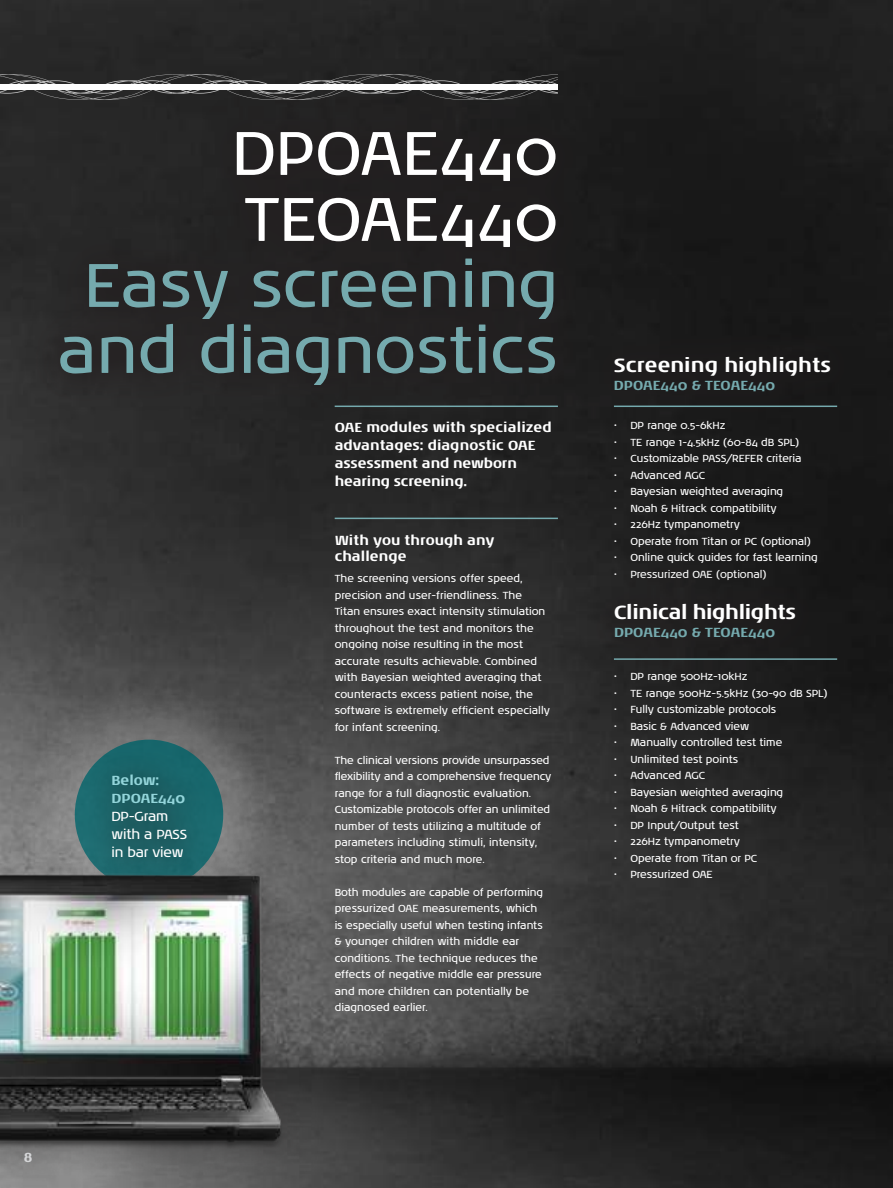
<style>
.page{position:relative;width:893px;height:1188px;background:#fff}
.page>*{position:absolute;margin:0;border:0;box-sizing:border-box;transform-origin:0 0}
.t1{font:63px/66px "Noa LT Std";letter-spacing:.005em;color:#75aaae;text-align:center}
.t2{font:63px/66px "Noa LT Std";color:#fff}
.t3{font:700 19.5px "Noa LT Std";letter-spacing:-.005em;color:#fff}
.t4{font:700 13.5px/18px "Noa LT Std";color:#fff}
.t5{font:700 13.5px "Noa LT Std";color:#75aaae}
.t6{font:13.5px/18px "Noa LT Std";letter-spacing:-.02em;color:#fff}
.t7{font:700 13.5px/18px "Noa LT Std";color:#93d5da}
.t8{font:700 13.5px "Noa LT Std";color:#d4d5d7}
.t9{font:10.5px/16.5px "Noa LT Std";color:#fff}
</style>
<div class="page">
<img style="left:0;top:0;width:893px;height:1188px">
<div style="left:22px;top:93px;width:572px;height:330px;background:#231f20"></div>
<svg style="left:0;top:74px;width:558px;height:26px"></svg>
<div style="left:0;top:84px;width:558px;height:6px;background:#fff"></div>
<hr style="left:335px;top:406px;width:223px;height:1px;background:#75aaae">
<hr style="left:335px;top:518px;width:223px;height:1px;background:#75aaae">
<div style="left:576px;top:318px;width:293px;height:112px;background:#1b1a1a"></div>
<hr style="left:614px;top:406px;width:223px;height:1px;background:#75aaae">
<div style="left:576px;top:565px;width:258px;height:112px;background:#231f20"></div>
<hr style="left:614px;top:658px;width:223px;height:2px;background:#75aaae">
<div style="left:8px;top:674px;width:282px;height:282px;background:#fff;opacity:.22"></div>
<div style="left:75px;top:740px;width:148px;height:150px;background:#19686d;border-radius:50%"></div>
<div style="left:85px;top:748px;width:128px;height:136px;background:#231f20;opacity:.33"></div>
<div style="left:0;top:853px;width:322px;height:332px;background:#231f20;opacity:.2"></div>
<img style="left:0;top:824px;width:324px;height:329px">
<h1 class="t2" style="left:232px;top:122px;width:327px">DPOAE440<br>TEOAE440</h1>
<h1 class="t1" style="left:58px;top:254px;width:502px">Easy screening and diagnostics</h1>
<p class="t4" style="left:335px;top:419px;width:219px">OAE modules with specialized advantages: diagnostic OAE assessment and newborn hearing screening.</p>
<p class="t7" style="left:112px;top:772px;width:75px">Below:<br>DPOAE440</p>
<p class="t6" style="left:112px;top:808px;width:77px">DP-Gram with a PASS in bar view</p>
<p class="t4" style="left:335px;top:532px;width:161px;line-height:16.5px">With you through any challenge</p>
<p class="t9" style="left:335px;top:571px;width:217px">The screening versions offer speed, precision and user-friendliness. The Titan ensures exact intensity stimulation throughout the test and monitors the ongoing noise resulting in the most accurate results achievable. Combined with Bayesian weighted averaging that counteracts excess patient noise, the software is extremely efficient especially for infant screening.</p>
<p class="t9" style="left:335px;top:752px;width:218px">The clinical versions provide unsurpassed flexibility and a comprehensive frequency range for a full diagnostic evaluation.<br>Customizable protocols offer an unlimited number of tests utilizing a multitude of parameters including stimuli, intensity, stop criteria and much more.</p>
<p class="t9" style="left:335px;top:884px;width:210px">Both modules are capable of performing pressurized OAE measurements, which is especially useful when testing infants &amp; younger children with middle ear conditions. The technique reduces the effects of negative middle ear pressure and more children can potentially be diagnosed earlier.</p>
<p class="t8" style="left:24px;top:1148px;width:10px">8</p>
<h2 class="t3" style="left:614px;top:353px;width:219px">Screening highlights</h2>
<p class="t5" style="left:614px;top:377px;width:163px">DPOAE440 &amp; TEOAE440</p>
<p class="t9" style="left:614px;top:418px;width:113px">• DP range 0.5-6kHz</p>
<p class="t9" style="left:614px;top:434px;width:187px">• TE range 1-4.5kHz (60-84 dB SPL)</p>
<p class="t9" style="left:614px;top:451px;width:189px">• Customizable PASS/REFER criteria</p>
<p class="t9" style="left:614px;top:467px;width:93px">• Advanced AGC</p>
<p class="t9" style="left:614px;top:484px;width:171px">• Bayesian weighted averaging</p>
<p class="t9" style="left:614px;top:500px;width:164px">• Noah &amp; Hitrack compatibility</p>
<p class="t9" style="left:614px;top:517px;width:128px">• 226Hz tympanometry</p>
<p class="t9" style="left:614px;top:533px;width:198px">• Operate from Titan or PC (optional)</p>
<p class="t9" style="left:614px;top:550px;width:205px">• Online quick guides for fast learning</p>
<p class="t9" style="left:614px;top:566px;width:154px">• Pressurized OAE (optional)</p>
<h2 class="t3" style="left:614px;top:601px;width:184px">Clinical highlights</h2>
<p class="t5" style="left:614px;top:624px;width:163px">DPOAE440 &amp; TEOAE440</p>
<p class="t9" style="left:614px;top:669px;width:135px">• DP range 500Hz-10kHz</p>
<p class="t9" style="left:614px;top:685px;width:215px">• TE range 500Hz-5.5kHz (30-90 dB SPL)</p>
<p class="t9" style="left:614px;top:702px;width:164px">• Fully customizable protocols</p>
<p class="t9" style="left:614px;top:718px;width:137px">• Basic &amp; Advanced view</p>
<p class="t9" style="left:614px;top:735px;width:170px">• Manually controlled test time</p>
<p class="t9" style="left:614px;top:751px;width:126px">• Unlimited test points</p>
<p class="t9" style="left:614px;top:768px;width:93px">• Advanced AGC</p>
<p class="t9" style="left:614px;top:784px;width:171px">• Bayesian weighted averaging</p>
<p class="t9" style="left:614px;top:801px;width:164px">• Noah &amp; Hitrack compatibility</p>
<p class="t9" style="left:614px;top:817px;width:126px">• DP Input/Output test</p>
<p class="t9" style="left:614px;top:834px;width:128px">• 226Hz tympanometry</p>
<p class="t9" style="left:614px;top:850px;width:145px">• Operate from Titan or PC</p>
<p class="t9" style="left:614px;top:867px;width:100px">• Pressurized OAE</p>
</div>
